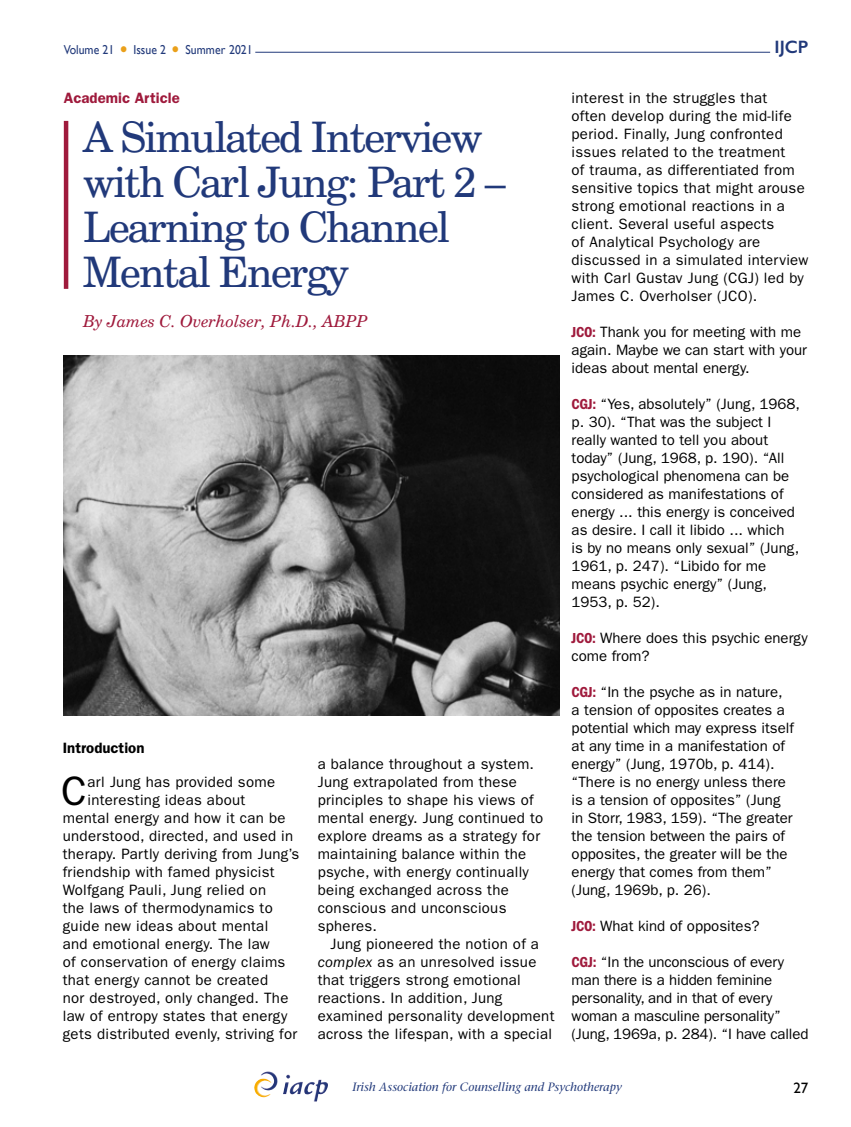
<style>
.page{position:relative;width:851px;height:1127px;background:#fff}
.page>*{position:absolute;margin:0;border:0;box-sizing:border-box;transform-origin:0 0}
.t1{font:42px/45px "Century Schoolbook BT";letter-spacing:-.04em;color:#21397a}
.t2{font:41.25px "ITC Franklin Gothic Std";color:#000}
.t3{font:600 18px "Gill Sans";color:#21397a}
.t4{font:italic 16.5px "Century Schoolbook BT";color:#9f1a3c}
.t5{font:15px/18px "ITC Franklin Gothic Std";letter-spacing:.02em;color:#000}
.t6{font:15px/18px "ITC Franklin Gothic Std";color:#000}
.t7{font:15px/18px "ITC Franklin Gothic Std";letter-spacing:-.01em;color:#000}
.t8{font:600 15px "ITC Franklin Gothic Std";color:#9f1a3c}
.t9{font:600 15px "ITC Franklin Gothic Std";color:#000}
.t10{font:15px "Gill Sans";color:#000}
.t11{font:12.9px "Gill Sans";color:#21397a;scale:.91 1}
.t12{font:italic 12px "Stone Serif LT";color:#21397a}
.s1{font-family:"Century Schoolbook BT";font-style:italic;font-size:21px;color:#eaa01a}
.s2{font-family:"ITC Franklin Gothic Std Dm Cd";color:#9f1a3c}
.s3{font-style:italic}
</style>
<div class="page">
<img style="left:254px;top:1071px;width:74px;height:30px">
<hr style="left:255px;top:52px;width:515px;height:1px;background:#21397a">
<hr style="left:64px;top:121px;width:4px;height:168px;background:#9f1a3c">
<img style="left:64px;top:355px;width:495px;height:360px">
<p class="t11" style="left:64px;top:42px;width:209px">Volume 21 <span class="s1">•</span> Issue 2 <span class="s1">•</span> Summer 2021</p>
<p class="t3" style="left:774px;top:36px;width:35px">IJCP</p>
<p class="t5" style="left:571px;top:89px;width:238px">interest in the struggles that<br>often develop during the mid-life period. Finally, Jung confronted issues related to the treatment<br>of trauma, as differentiated from sensitive topics that might arouse strong emotional reactions in a client. Several useful aspects<br>of Analytical Psychology are discussed in a simulated interview with Carl Gustav Jung (CGJ) led by<br>James C. Overholser (JCO).</p>
<p class="t6" style="left:571px;top:323px;width:237px"><span class="s2">JCO:</span> Thank you for meeting with me again. Maybe we can start with your ideas about mental energy.</p>
<p class="t6" style="left:571px;top:395px;width:230px"><span class="s2">CGJ:</span> “Yes, absolutely” (Jung, 1968, p. 30). “That was the subject I really wanted to tell you about today” (Jung, 1968, p. 190). “All psychological phenomena can be considered as manifestations of energy ... this energy is conceived as desire. I call it libido ... which<br>is by no means only sexual” (Jung,<br>1961, p. 247). “Libido for me means psychic energy” (Jung,<br>1953, p. 52).</p>
<p class="t6" style="left:571px;top:629px;width:237px"><span class="s2">JCO:</span> Where does this psychic energy come from?</p>
<p class="t6" style="left:571px;top:683px;width:224px"><span class="s2">CGJ:</span> “In the psyche as in nature, a tension of opposites creates a potential which may express itself at any time in a manifestation of energy” (Jung, 1970b, p. 414). “There is no energy unless there is a tension of opposites” (Jung in Storr, 1983, 159). “The greater the tension between the pairs of opposites, the greater will be the energy that comes from them” (Jung, 1969b, p. 26).</p>
<p class="t6" style="left:571px;top:917px;width:189px"><span class="s2">JCO:</span> What kind of opposites?</p>
<p class="t7" style="left:571px;top:953px;width:238px"><span class="s2">CGJ:</span> “In the unconscious of every man there is a hidden feminine personality, and in that of every woman a masculine personality” (Jung, 1969a, p. 284). “I have called</p>
<p class="t8" style="left:64px;top:89px;width:117px">Academic Article</p>
<h1 class="t1" style="left:83px;top:114px;width:424px">A Simulated Interview with Carl Jung: Part 2 –<br>Learning to Channel<br>Mental Energy</h1>
<p class="t4" style="left:83px;top:311px;width:286px">By James C. Overholser, Ph.D., ABPP</p>
<p class="t9" style="left:63px;top:739px;width:83px">Introduction</p>
<h2 class="t2" style="left:61px;top:767px;width:27px">C</h2>
<p class="t5" style="left:87px;top:773px;width:189px">arl Jung has provided some</p>
<p class="t5" style="left:317px;top:755px;width:227px">a balance throughout a system.<br>Jung extrapolated from these principles to shape his views of mental energy. Jung continued to explore dreams as a strategy for maintaining balance within the psyche, with energy continually being exchanged across the conscious and unconscious spheres.</p>
<p class="t5" style="left:317px;top:935px;width:238px;text-indent:13px">Jung pioneered the notion of a <span class="s3">complex</span> as an unresolved issue that triggers strong emotional reactions. In addition, Jung examined personality development across the lifespan, with a special</p>
<p class="t5" style="left:87px;top:791px;width:159px">interesting ideas about</p>
<p class="t5" style="left:63px;top:809px;width:224px">mental energy and how it can be</p>
<p class="t5" style="left:63px;top:827px;width:232px">understood, directed, and used in</p>
<p class="t5" style="left:63px;top:845px;width:238px">therapy. Partly deriving from Jung’s</p>
<p class="t5" style="left:63px;top:863px;width:213px">friendship with famed physicist</p>
<p class="t5" style="left:63px;top:881px;width:205px">Wolfgang Pauli, Jung relied on</p>
<p class="t5" style="left:63px;top:899px;width:211px">the laws of thermodynamics to</p>
<p class="t5" style="left:63px;top:917px;width:207px">guide new ideas about mental</p>
<p class="t5" style="left:63px;top:935px;width:208px">and emotional energy. The law</p>
<p class="t5" style="left:63px;top:953px;width:224px">of conservation of energy claims</p>
<p class="t5" style="left:63px;top:971px;width:207px">that energy cannot be created</p>
<p class="t5" style="left:63px;top:989px;width:227px">nor destroyed, only changed. The</p>
<p class="t5" style="left:63px;top:1007px;width:226px">law of entropy states that energy</p>
<p class="t5" style="left:63px;top:1025px;width:236px">gets distributed evenly, striving for</p>
<p class="t12" style="left:352px;top:1080px;width:271px">Irish Association for Counselling and Psychotherapy</p>
<p class="t10" style="left:793px;top:1079px;width:16px">27</p>
</div>
